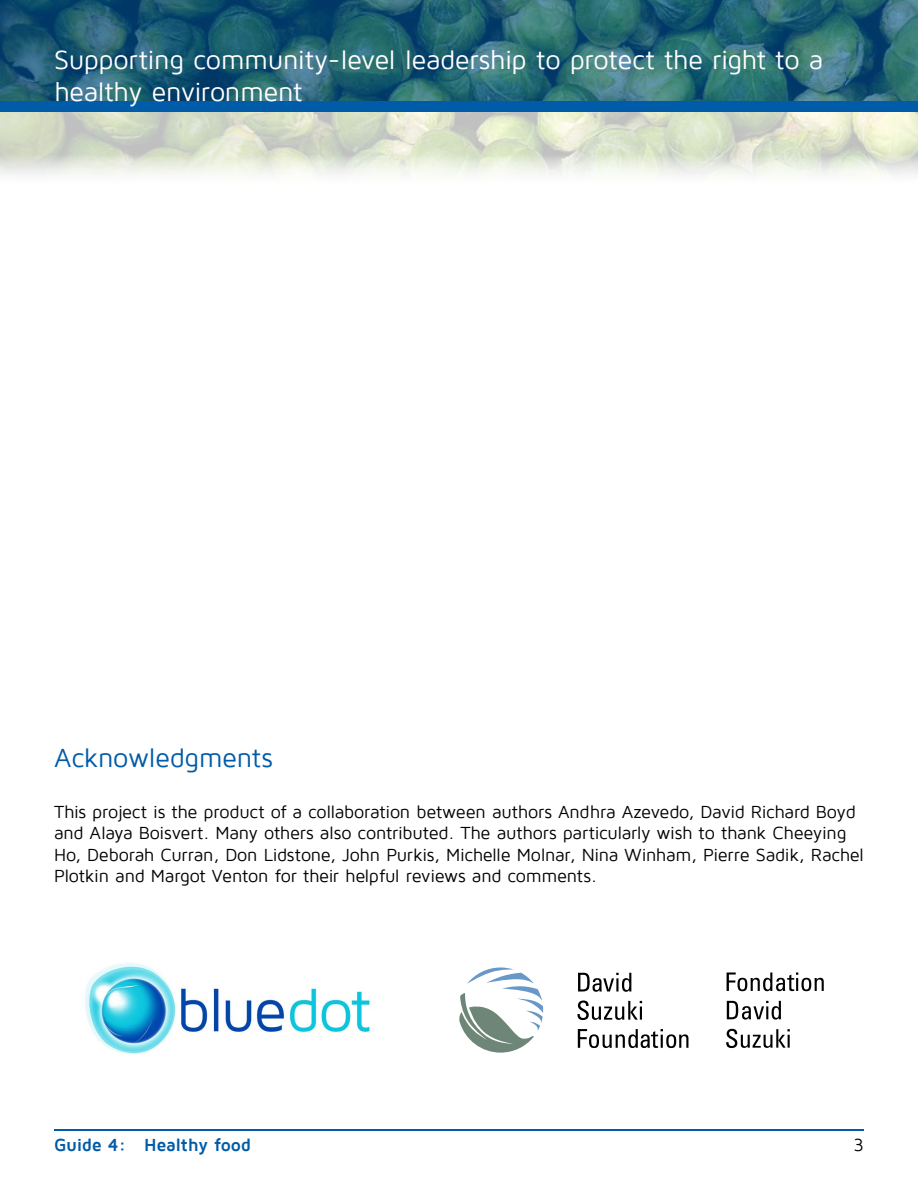
<style>
.page{position:relative;width:918px;height:1188px;background:#fff}
.page>*{position:absolute;margin:0;border:0;box-sizing:border-box;transform-origin:0 0}
.t1{font:27px/32.4px "Maven Pro";letter-spacing:-.015em;color:#fff}
.t2{font:27px "Maven Pro";letter-spacing:-.015em;color:#005ba8}
.t3{font:18px/21.6px "Maven Pro";letter-spacing:-.015em;color:#000}
.t4{font:700 18px "Maven Pro";letter-spacing:-.015em;color:#005ba8}
</style>
<div class="page">
<img style="left:0;top:112px;width:918px;height:63px">
<hr style="left:54px;top:1130px;width:810px;height:1px;background:#005ba8">
<div style="left:0;top:101px;width:918px;height:11px;background:#005ba8"></div>
<svg style="left:727px;top:972px;width:97px;height:19px"></svg>
<svg style="left:727px;top:1001px;width:54px;height:19px"></svg>
<svg style="left:726px;top:1029px;width:64px;height:19px"></svg>
<svg style="left:578px;top:973px;width:53px;height:19px"></svg>
<svg style="left:577px;top:1001px;width:65px;height:19px"></svg>
<svg style="left:578px;top:1029px;width:110px;height:19px"></svg>
<svg style="left:459px;top:968px;width:84px;height:85px"></svg>
<svg style="left:0;top:0;width:918px;height:101px;background:#246374"></svg>
<img style="left:85px;top:963px;width:286px;height:92px">
<h1 class="t1" style="left:54px;top:44px;width:771px">Supporting community-level leadership to protect the right to a healthy environment</h1>
<h1 class="t2" style="left:54px;top:744px;width:220px">Acknowledgments</h1>
<p class="t3" style="left:54px;top:801px;width:812px">This project is the product of a collaboration between authors Andhra Azevedo, David Richard Boyd and Alaya Boisvert. Many others also contributed. The authors particularly wish to thank Cheeying Ho, Deborah Curran, Don Lidstone, John Purkis, Michelle Molnar, Nina Winham, Pierre Sadik, Rachel Plotkin and Margot Venton for their helpful reviews and comments.</p>
<p class="t4" style="left:54px;top:1136px;width:199px">Guide 4: Healthy food</p>
<p class="t3" style="left:854px;top:1135px;width:12px">3</p>
</div>
